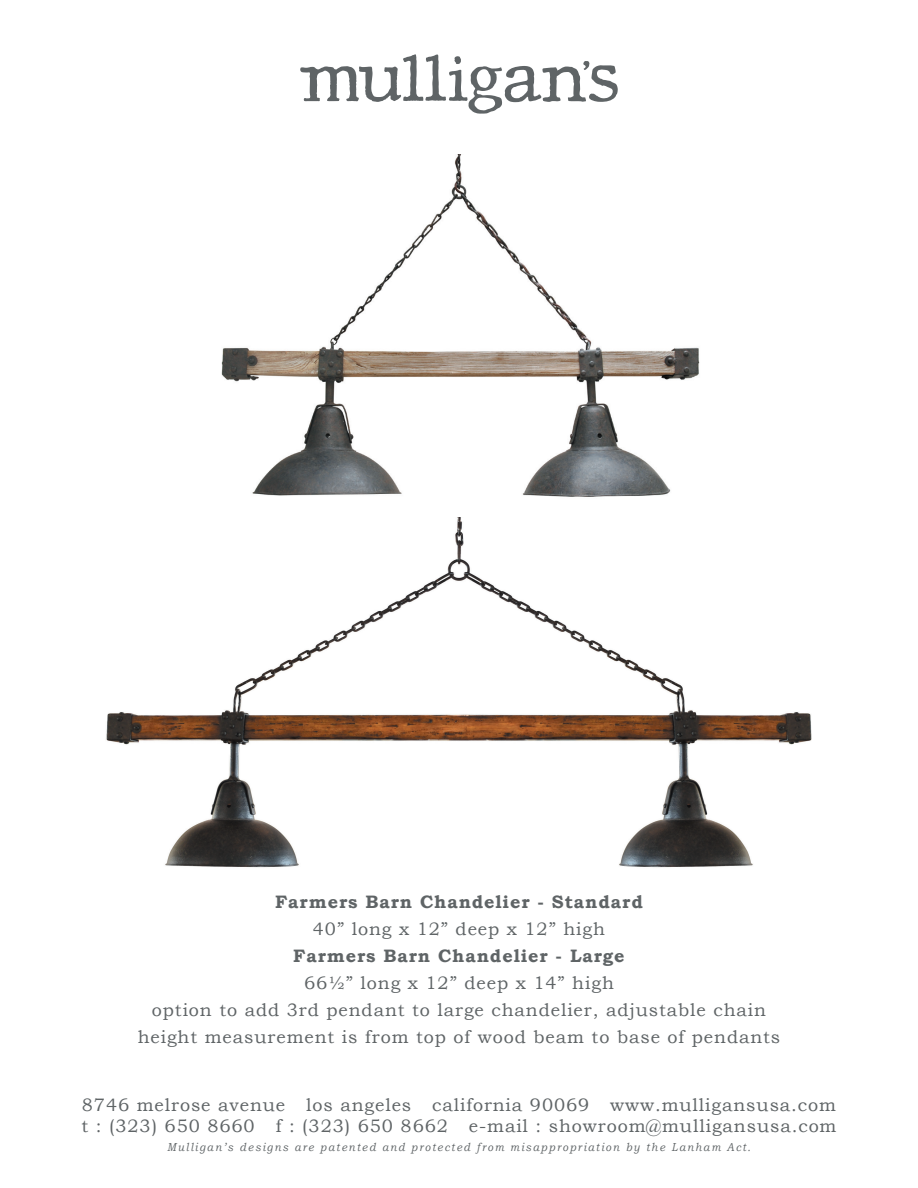
<style>
.page{position:relative;width:918px;height:1188px;background:#fff}
.page>*{position:absolute;margin:0;border:0;box-sizing:border-box;transform-origin:0 0}
.t1{font:18px/27px "Bookman Old Style";letter-spacing:.05em;color:#5f6466;text-align:center}
.t2{font:700 18px "Bookman Old Style";letter-spacing:.05em;color:#5f6466}
.t3{font:italic 11.55px "Bookman Old Style";letter-spacing:.15em;color:#5f6466;scale:.91 1}
</style>
<div class="page">
<img style="left:221px;top:154px;width:479px;height:343px">
<svg style="left:300px;top:54px;width:318px;height:60px"></svg>
<img style="left:106px;top:517px;width:706px;height:351px">
<p class="t2" style="left:275px;top:889px;width:369px">Farmers Barn Chandelier - Standard</p>
<p class="t1" style="left:313px;top:916px;width:294px">40” long x 12” deep x 12” high</p>
<p class="t2" style="left:293px;top:943px;width:333px">Farmers Barn Chandelier - Large</p>
<p class="t1" style="left:138px;top:970px;width:644px">66½” long x 12” deep x 14” high<br>option to add 3rd pendant to large chandelier, adjustable chain height measurement is from top of wood beam to base of pendants</p>
<p class="t1" style="left:81px;top:1094px;width:757px;line-height:21.6px;text-align:left">8746 melrose avenue los angeles california 90069 www.mulligansusa.com t : (323) 650 8660 f : (323) 650 8662 e-mail : showroom@mulligansusa.com</p>
<p class="t3" style="left:167px;top:1139px;width:643px">Mulligan’s designs are patented and protected from misappropriation by the Lanham Act.</p>
</div>
